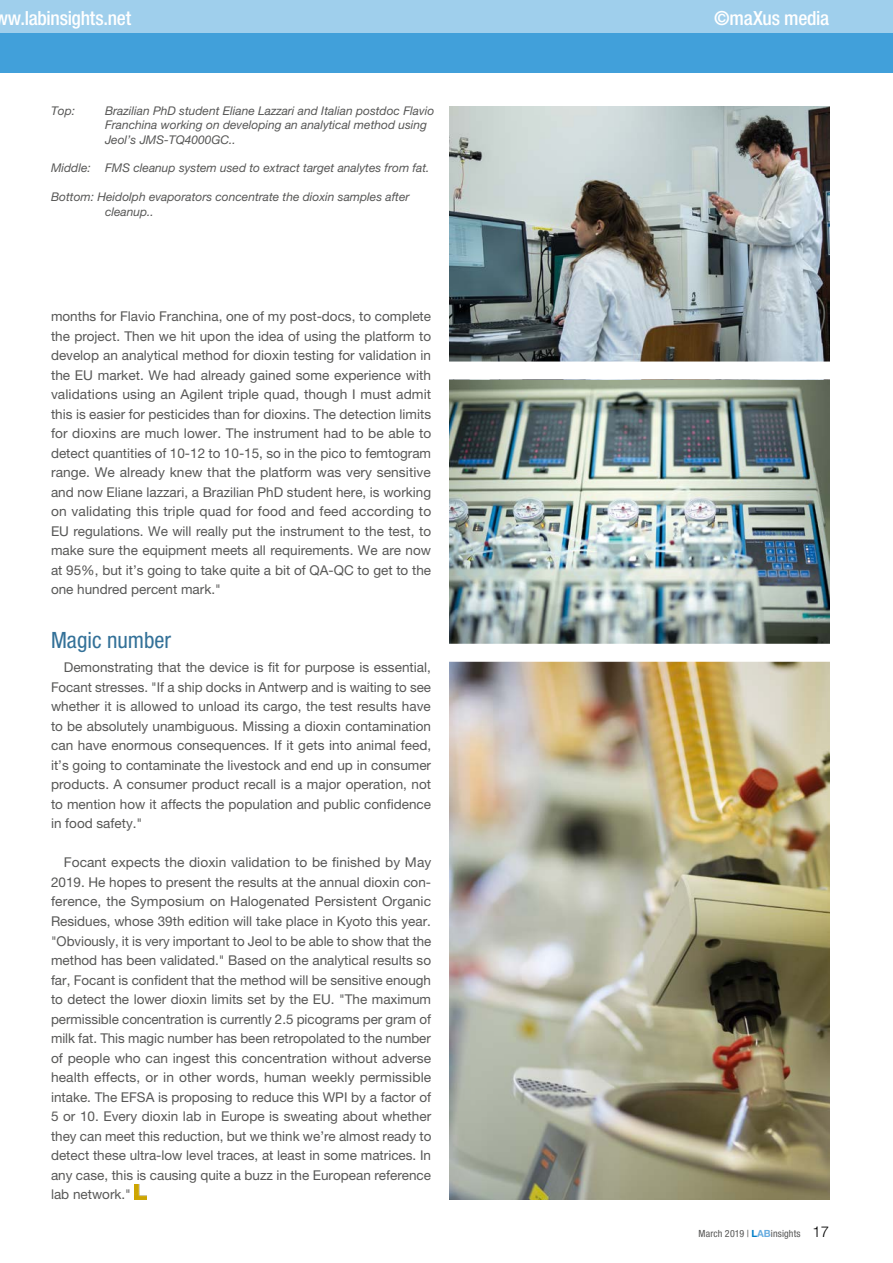
<style>
.page{position:relative;width:893px;height:1263px;background:#fff}
.page>*{position:absolute;margin:0;border:0;box-sizing:border-box;transform-origin:0 0}
.t1{font:condensed 22.5px "Helvetica Neue LT Pro";color:#337198}
.t2{font:500 condensed 19.5px "Helvetica Neue LT Pro";letter-spacing:-.015em;color:#fff}
.t3{font:13.5px/19.5px "Helvetica Neue LT Pro";color:#575756;text-align:justify}
.t4{font:italic 12px/14.4px "Helvetica Neue LT Pro";color:#575756}
.t5{font:condensed 9.9px "Helvetica Neue LT Pro";letter-spacing:.015em;color:#575756}
.s1{font-weight:700;font-stretch:normal;color:#007ec7}
.s2{font-weight:700;font-stretch:normal;color:#69ade0}
.s3{font-weight:300;font-stretch:normal;font-size:15px;color:#000}
</style>
<div class="page">
<div style="left:0;top:0;width:893px;height:72px;background:#41a0da"></div>
<div style="left:0;top:0;width:893px;height:33px;background:#9fcfec"></div>
<img style="left:449px;top:106px;width:380px;height:1093px">
<img style="left:135px;top:1184px;width:11px;height:15px">
<div style="left:440px;top:361px;width:415px;height:18px;background:#fff"></div>
<div style="left:440px;top:644px;width:415px;height:18px;background:#fff"></div>
<h2 class="t2" style="left:-6px;top:6px;width:138px">ww.labinsights.net</h2>
<h2 class="t2" style="left:714px;top:6px;width:116px">©maXus media</h2>
<p class="t4" style="left:51px;top:103px;width:26px">Top:</p>
<p class="t4" style="left:105px;top:103px;width:331px">Brazilian PhD student Eliane Lazzari and Italian postdoc Flavio<br>Franchina working on developing an analytical method using<br>Jeol’s JMS-TQ4000GC..</p>
<p class="t4" style="left:51px;top:161px;width:380px">Middle: FMS cleanup system used to extract target analytes from fat.</p>
<p class="t4" style="left:105px;top:190px;width:306px;text-indent:-54px">Bottom: Heidolph evaporators concentrate the dioxin samples after cleanup..</p>
<p class="t3" style="left:51px;top:306px;width:382px">months for Flavio Franchina, one of my post-docs, to complete the project. Then we hit upon the idea of using the platform to develop an analytical method for dioxin testing for validation in the EU market. We had already gained some experience with validations using an Agilent triple quad, though I must admit this is easier for pesticides than for dioxins. The detection limits for dioxins are much lower. The instrument had to be able to detect quantities of 10-12 to 10-15, so in the pico to femtogram range. We already knew that the platform was very sensitive and now Eliane lazzari, a Brazilian PhD student here, is working on validating this triple quad for food and feed according to EU regulations. We will really put the instrument to the test, to make sure the equipment meets all requirements. We are now at 95%, but it’s going to take quite a bit of QA-QC to get to the one hundred percent mark."</p>
<h1 class="t1" style="left:51px;top:627px;width:122px">Magic number</h1>
<p class="t3" style="left:51px;top:657px;width:382px;text-indent:13px">Demonstrating that the device is fit for purpose is essential, Focant stresses. "If a ship docks in Antwerp and is waiting to see whether it is allowed to unload its cargo, the test results have to be absolutely unambiguous. Missing a dioxin contamination can have enormous consequences. If it gets into animal feed, it’s going to contaminate the livestock and end up in consumer products. A consumer product recall is a major operation, not to mention how it affects the population and public confidence in food safety."</p>
<p class="t3" style="left:51px;top:853px;width:382px;text-indent:13px">Focant expects the dioxin validation to be finished by May 2019. He hopes to present the results at the annual dioxin con&shy;ference, the Symposium on Halogenated Persistent Organic Residues, whose 39th edition will take place in Kyoto this year. "Obviously, it is very important to Jeol to be able to show that the method has been validated." Based on the analytical results so far, Focant is confident that the method will be sensitive enough to detect the lower dioxin limits set by the EU. "The maximum permissible concentration is currently 2.5 picograms per gram of milk fat. This magic number has been retropolated to the number of people who can ingest this concentration without adverse health effects, or in other words, human weekly permissible intake. The EFSA is proposing to reduce this WPI by a factor of 5 or 10. Every dioxin lab in Europe is sweating about whether they can meet this reduction, but we think we’re almost ready to detect these ultra-low level traces, at least in some matrices. In any case, this is causing quite a buzz in the European reference lab network."</p>
<p class="t5" style="left:698px;top:1228px;width:132px">March 2019 | <span class="s1">L</span><span class="s2">AB</span>insights <span class="s3">17</span></p>
</div>
